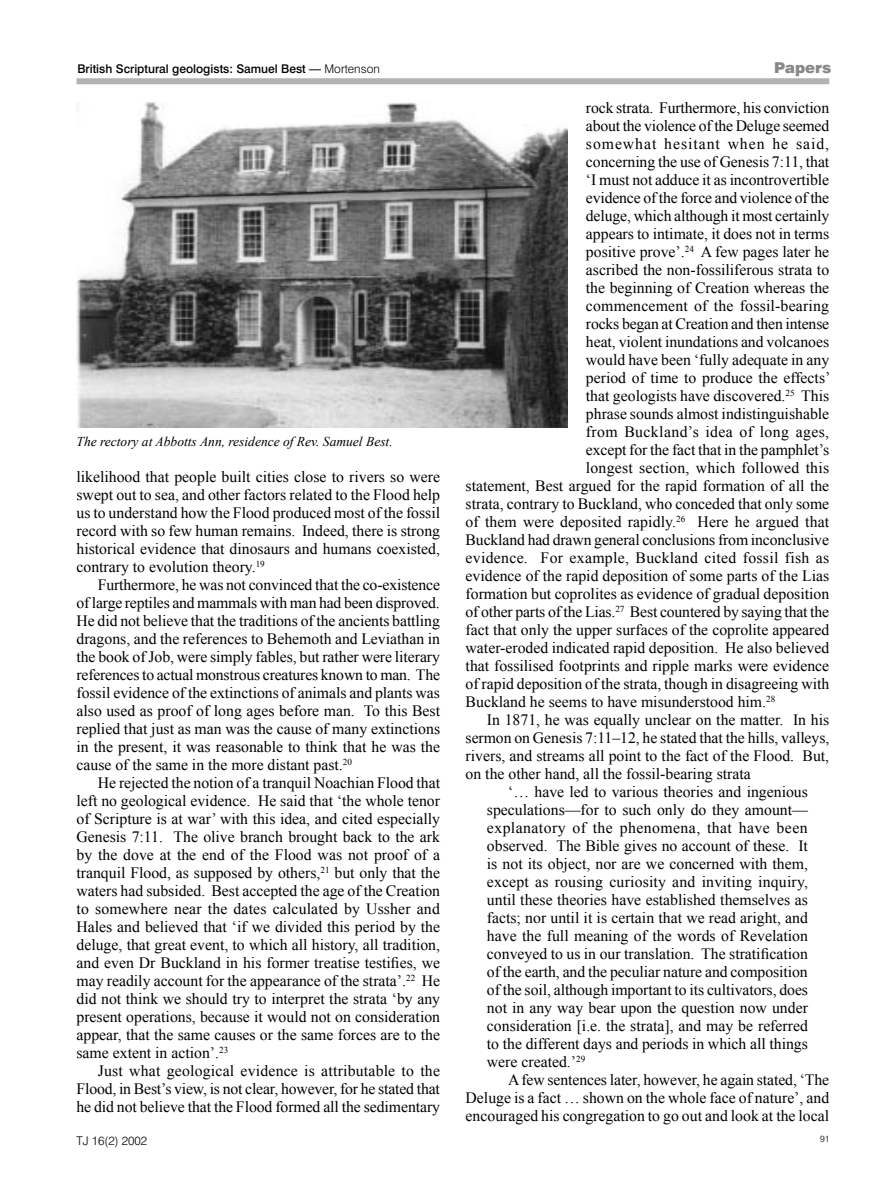
<style>
.page{position:relative;width:893px;height:1191px;background:#fff}
.page>*{position:absolute;margin:0;border:0;box-sizing:border-box;transform-origin:0 0}
.t1{font:15.75px/18px "Times New Roman";color:#000;text-align:justify}
.t2{font:15.75px "Times New Roman";letter-spacing:.02em;color:#000}
.t3{font:15.75px "Times New Roman";letter-spacing:.03em;color:#000}
.t4{font:15.75px "Times New Roman";letter-spacing:.025em;color:#000}
.t5{font:15.75px "Times New Roman";letter-spacing:.06em;color:#000}
.t6{font:900 15px "Swiss 721 BT";color:#878889}
.t7{font:italic 13.5px "Times New Roman";color:#000}
.t8{font:500 12px "Swiss 721 BT";color:#000}
.t9{font:300 12px "Swiss 721 BT";color:#000}
.t10{font:300 9px "Swiss 721 BT";color:#000}
.s1{font-weight:300}
</style>
<div class="page">
<div style="left:76px;top:78px;width:753px;height:6px;background:#b1b2b4"></div>
<img style="left:77px;top:102px;width:491px;height:325px">
<p class="t8" style="left:77px;top:61px;width:304px">British Scriptural geologists: Samuel Best — <span class="s1">Mortenson</span></p>
<p class="t7" style="left:76px;top:433px;width:318px">The rectory at Abbotts Ann, residence of Rev. Samuel Best.</p>
<p class="t1" style="left:76px;top:468px;width:365px">likelihood that people built cities close to rivers so were swept out to sea, and other factors related to the Flood help us to understand how the Flood produced most of the fossil record with so few human remains. Indeed, there is strong historical evidence that dinosaurs and humans coexisted, contrary to evolution theory.<sup>19</sup></p>
<p class="t1" style="left:76px;top:576px;width:365px;text-indent:21px">Furthermore, he was not convinced that the co-existence of large reptiles and mammals with man had been disproved.<br>He did not believe that the traditions of the ancients battling dragons, and the references to Behemoth and Leviathan in the book of Job, were simply fables, but rather were literary references to actual monstrous creatures known to man. The fossil evidence of the extinctions of animals and plants was also used as proof of long ages before man. To this Best replied that just as man was the cause of many extinctions in the present, it was reasonable to think that he was the cause of the same in the more distant past.<sup>20</sup></p>
<p class="t1" style="left:76px;top:774px;width:365px;text-indent:21px">He rejected the notion of a tranquil Noachian Flood that left no geological evidence. He said that ‘the whole tenor of Scripture is at war’ with this idea, and cited especially Genesis 7:11. The olive branch brought back to the ark by the dove at the end of the Flood was not proof of a tranquil Flood, as supposed by others,<sup>21</sup> but only that the waters had subsided. Best accepted the age of the Creation to somewhere near the dates calculated by Ussher and Hales and believed that ‘if we divided this period by the deluge, that great event, to which all history, all tradition, and even Dr Buckland in his former treatise testifies, we may readily account for the appearance of the strata’.<sup>22</sup> He did not think we should try to interpret the strata ‘by any present operations, because it would not on consideration appear, that the same causes or the same forces are to the same extent in action’.<sup>23</sup></p>
<p class="t1" style="left:76px;top:1062px;width:365px;text-indent:21px">Just what geological evidence is attributable to the Flood, in Best’s view, is not clear, however, for he stated that he did not believe that the Flood formed all the sedimentary</p>
<p class="t6" style="left:774px;top:59px;width:59px">Papers</p>
<p class="t1" style="left:586px;top:98px;width:245px">rock strata. Furthermore, his conviction</p>
<p class="t1" style="left:586px;top:116px;width:245px">about the violence of the Deluge seemed</p>
<p class="t5" style="left:586px;top:133px;width:245px">somewhat hesitant when he said,</p>
<p class="t1" style="left:586px;top:152px;width:245px">concerning the use of Genesis 7:11, that</p>
<p class="t1" style="left:586px;top:170px;width:245px">‘I must not adduce it as incontrovertible</p>
<p class="t1" style="left:586px;top:188px;width:245px">evidence of the force and violence of the</p>
<p class="t1" style="left:586px;top:206px;width:245px">deluge, which although it most certainly</p>
<p class="t1" style="left:586px;top:224px;width:245px">appears to intimate, it does not in terms</p>
<p class="t1" style="left:586px;top:242px;width:245px">positive prove’.<sup>24</sup> A few pages later he</p>
<p class="t1" style="left:586px;top:260px;width:245px">ascribed the non-fossiliferous strata to</p>
<p class="t1" style="left:586px;top:278px;width:245px">the beginning of Creation whereas the</p>
<p class="t1" style="left:586px;top:296px;width:245px">commencement of the fossil-bearing</p>
<p class="t1" style="left:586px;top:314px;width:245px">rocks began at Creation and then intense</p>
<p class="t1" style="left:586px;top:332px;width:245px">heat, violent inundations and volcanoes</p>
<p class="t1" style="left:586px;top:350px;width:245px">would have been ‘fully adequate in any</p>
<p class="t1" style="left:586px;top:368px;width:246px">period of time to produce the effects’</p>
<p class="t1" style="left:586px;top:386px;width:245px">that geologists have discovered.<sup>25</sup> This</p>
<p class="t1" style="left:586px;top:404px;width:245px">phrase sounds almost indistinguishable</p>
<p class="t4" style="left:586px;top:421px;width:245px">from Buckland’s idea of long ages,</p>
<p class="t1" style="left:586px;top:440px;width:245px">except for the fact that in the pamphlet’s</p>
<p class="t1" style="left:586px;top:458px;width:245px">longest section, which followed this</p>
<p class="t1" style="left:466px;top:476px;width:365px">statement, Best argued for the rapid formation of all the</p>
<p class="t1" style="left:466px;top:494px;width:365px">strata, contrary to Buckland, who conceded that only some</p>
<p class="t1" style="left:466px;top:512px;width:365px">of them were deposited rapidly.<sup>26</sup> Here he argued that</p>
<p class="t1" style="left:466px;top:530px;width:365px">Buckland had drawn general conclusions from inconclusive</p>
<p class="t2" style="left:466px;top:547px;width:365px">evidence. For example, Buckland cited fossil fish as</p>
<p class="t1" style="left:466px;top:566px;width:365px">evidence of the rapid deposition of some parts of the Lias</p>
<p class="t1" style="left:466px;top:584px;width:365px">formation but coprolites as evidence of gradual deposition</p>
<p class="t1" style="left:466px;top:602px;width:365px">of other parts of the Lias.<sup>27</sup> Best countered by saying that the</p>
<p class="t1" style="left:466px;top:620px;width:365px">fact that only the upper surfaces of the coprolite appeared</p>
<p class="t1" style="left:466px;top:638px;width:365px">water-eroded indicated rapid deposition. He also believed</p>
<p class="t1" style="left:466px;top:656px;width:365px">that fossilised footprints and ripple marks were evidence</p>
<p class="t1" style="left:466px;top:674px;width:365px">of rapid deposition of the strata, though in disagreeing with</p>
<p class="t1" style="left:466px;top:692px;width:311px">Buckland he seems to have misunderstood him.<sup>28</sup></p>
<p class="t1" style="left:487px;top:710px;width:344px">In 1871, he was equally unclear on the matter. In his</p>
<p class="t1" style="left:466px;top:728px;width:365px">sermon on Genesis 7:11–12, he stated that the hills, valleys,</p>
<p class="t1" style="left:466px;top:746px;width:365px">rivers, and streams all point to the fact of the Flood. But,</p>
<p class="t1" style="left:466px;top:764px;width:287px">on the other hand, all the fossil-bearing strata</p>
<p class="t1" style="left:508px;top:782px;width:301px">‘… have led to various theories and ingenious</p>
<p class="t1" style="left:487px;top:800px;width:323px">speculations—for to such only do they amount—</p>
<p class="t3" style="left:487px;top:817px;width:322px">explanatory of the phenomena, that have been</p>
<p class="t1" style="left:487px;top:836px;width:323px">observed. The Bible gives no account of these. It</p>
<p class="t1" style="left:487px;top:854px;width:323px">is not its object, nor are we concerned with them,</p>
<p class="t1" style="left:487px;top:872px;width:323px">except as rousing curiosity and inviting inquiry,</p>
<p class="t1" style="left:487px;top:890px;width:322px">until these theories have established themselves as</p>
<p class="t1" style="left:487px;top:908px;width:323px">facts; nor until it is certain that we read aright, and</p>
<p class="t1" style="left:487px;top:926px;width:323px">have the full meaning of the words of Revelation</p>
<p class="t1" style="left:487px;top:944px;width:323px">conveyed to us in our translation. The stratification</p>
<p class="t1" style="left:487px;top:962px;width:322px">of the earth, and the peculiar nature and composition</p>
<p class="t1" style="left:487px;top:980px;width:323px">of the soil, although important to its cultivators, does</p>
<p class="t1" style="left:487px;top:998px;width:322px">not in any way bear upon the question now under</p>
<p class="t1" style="left:487px;top:1016px;width:322px">consideration [i.e. the strata], and may be referred</p>
<p class="t1" style="left:487px;top:1034px;width:323px">to the different days and periods in which all things</p>
<p class="t1" style="left:487px;top:1052px;width:100px">were created.’<sup>29</sup></p>
<p class="t1" style="left:508px;top:1070px;width:323px">A few sentences later, however, he again stated, ‘The</p>
<p class="t1" style="left:466px;top:1088px;width:365px">Deluge is a fact … shown on the whole face of nature’, and</p>
<p class="t1" style="left:466px;top:1106px;width:365px">encouraged his congregation to go out and look at the local</p>
<p class="t9" style="left:76px;top:1133px;width:72px">TJ 16(2) 2002</p>
<p class="t10" style="left:820px;top:1133px;width:11px">91</p>
</div>
